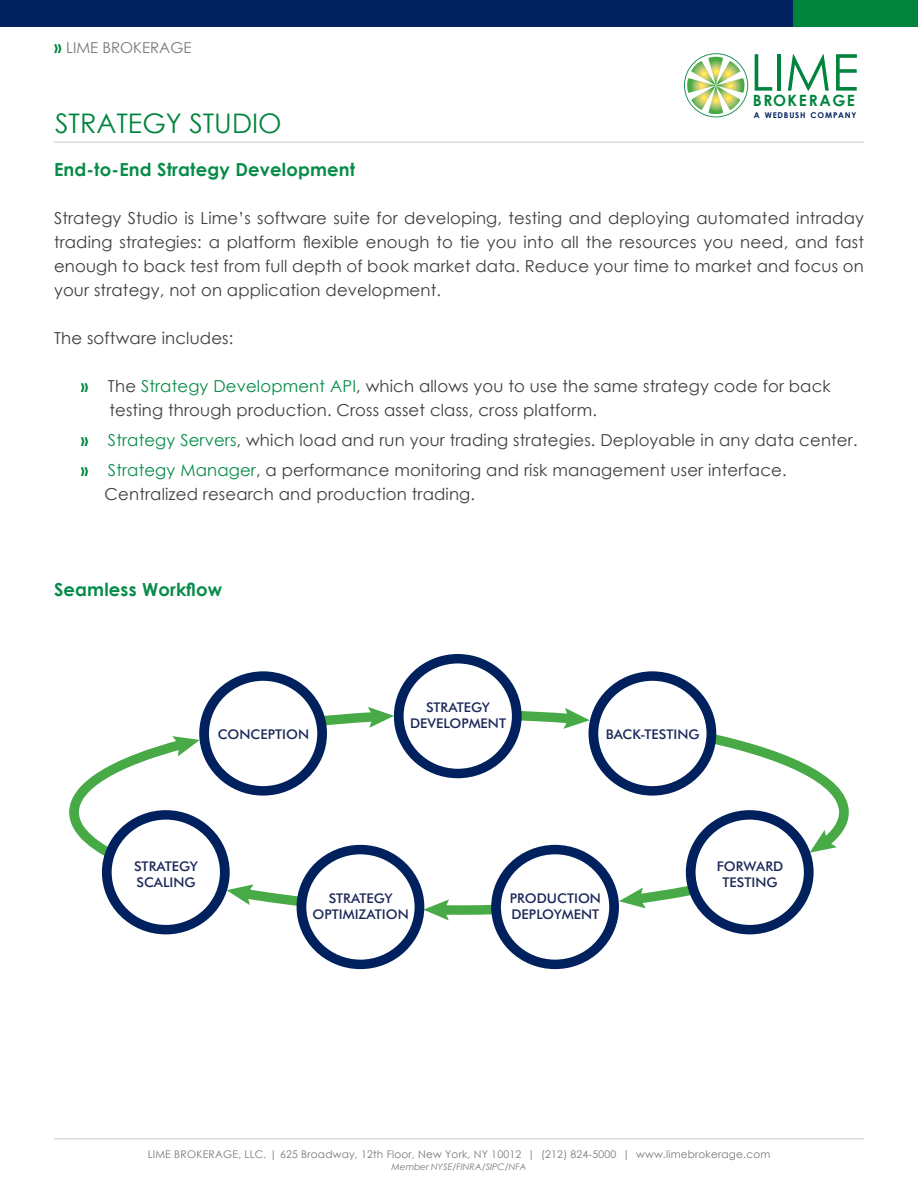
<style>
.page{position:relative;width:918px;height:1188px;background:#fff}
.page>*{position:absolute;margin:0;border:0;box-sizing:border-box;transform-origin:0 0}
.t1{font:50.7px "Century Gothic";color:#00843d}
.t2{font:27px "Century Gothic";color:#00843d}
.t3{font:700 18px "Century Gothic";letter-spacing:.01em;color:#068c48}
.t4{font:16.5px/24px "Century Gothic";letter-spacing:.01em;color:#3e3e3f}
.t5{font:700 15.6px "Century Gothic";letter-spacing:.1em;color:#00843d}
.t6{font:15px "Century Gothic";color:#76787b}
.t7{font:500 13.35px/16px "Futura BT";color:#1d2859;text-align:center}
.t8{font:10.5px "Century Gothic";letter-spacing:.02em;color:#76787b}
.t9{font:italic 9px "Century Gothic";color:#76787b}
.t10{font:700 7.95px "Century Gothic";letter-spacing:.1em;color:#00215d}
.s1{font-weight:700;font-size:16.5px;color:#00843d}
.s2{font-weight:700;color:#00843d}
.s3{color:#068c48}
</style>
<div class="page">
<div style="left:0;top:0;width:918px;height:27px;background:#00215d"></div>
<div style="left:794px;top:0;width:124px;height:27px;background:#00843d"></div>
<svg style="left:684px;top:53px;width:64px;height:64px"></svg>
<hr style="left:54px;top:1138px;width:810px;height:1px;background:#c7c8ca">
<svg style="left:321px;top:707px;width:73px;height:21px"></svg>
<svg style="left:69px;top:736px;width:131px;height:138px"></svg>
<svg style="left:227px;top:882px;width:75px;height:31px"></svg>
<svg style="left:423px;top:898px;width:69px;height:22px"></svg>
<svg style="left:619px;top:871px;width:86px;height:39px"></svg>
<svg style="left:678px;top:723px;width:171px;height:134px"></svg>
<svg style="left:521px;top:708px;width:68px;height:21px"></svg>
<div style="left:199px;top:671px;width:128px;height:125px;border:10px solid #00215d;border-radius:50%"></div>
<div style="left:394px;top:654px;width:128px;height:124px;border:10px solid #00215d;border-radius:50%"></div>
<div style="left:593px;top:676px;width:119px;height:115px;background:#fff;border-radius:50%"></div>
<div style="left:588px;top:671px;width:128px;height:125px;border:10px solid #00215d;border-radius:50%"></div>
<div style="left:107px;top:815px;width:118px;height:115px;background:#fff;border-radius:50%"></div>
<div style="left:102px;top:810px;width:128px;height:125px;border:10px solid #00215d;border-radius:50%"></div>
<div style="left:297px;top:845px;width:127px;height:124px;border:10px solid #00215d;border-radius:50%"></div>
<div style="left:491px;top:845px;width:128px;height:124px;border:10px solid #00215d;border-radius:50%"></div>
<div style="left:691px;top:815px;width:118px;height:115px;background:#fff;border-radius:50%"></div>
<div style="left:686px;top:810px;width:128px;height:125px;border:10px solid #00215d;border-radius:50%"></div>
<hr style="left:54px;top:142px;width:810px;height:1px;background:#c7c8ca">
<p class="t6" style="left:54px;top:37px;width:139px"><span class="s1">»</span> LIME BROKERAGE</p>
<h2 class="t2" style="left:55px;top:104px;width:228px">STRATEGY STUDIO</h2>
<h1 class="t1" style="left:750px;top:37px;width:110px">LIME</h1>
<p class="t5" style="left:753px;top:89px;width:104px">BROKERAGE</p>
<p class="t10" style="left:754px;top:109px;width:104px">A WEDBUSH COMPANY</p>
<p class="t3" style="left:54px;top:155px;width:303px">End-to-End Strategy Development</p>
<p class="t4" style="left:54px;top:205px;width:812px;text-align:justify">Strategy Studio is Lime’s software suite for developing, testing and deploying automated intraday trading strategies: a platform flexible enough to tie you into all the resources you need, and fast enough to back test from full depth of book market data. Reduce your time to market and focus on your strategy, not on application development.</p>
<p class="t4" style="left:54px;top:325px;width:181px">The software includes:</p>
<p class="t4" style="left:109px;top:373px;width:723px;text-indent:-28px"><span class="s2">»</span> The <span class="s3">Strategy Development API</span>, which allows you to use the same strategy code for back testing through production. Cross asset class, cross platform.</p>
<p class="t4" style="left:81px;top:424px;width:778px;line-height:30px"><span class="s2">»</span> <span class="s3">Strategy Servers</span>, which load and run your trading strategies. Deployable in any data center. <span class="s2">»</span> <span class="s3">Strategy Manager</span>, a performance monitoring and risk management user interface.</p>
<p class="t4" style="left:105px;top:481px;width:372px">Centralized research and production trading.</p>
<p class="t3" style="left:54px;top:575px;width:170px">Seamless Workflow</p>
<p class="t7" style="left:218px;top:726px;width:93px">CONCEPTION</p>
<p class="t7" style="left:410px;top:699px;width:97px">STRATEGY<br>DEVELOPMENT</p>
<p class="t7" style="left:606px;top:726px;width:95px">BACK-TESTING</p>
<p class="t7" style="left:134px;top:858px;width:66px;text-align:left">STRATEGY<br>SCALING</p>
<p class="t7" style="left:313px;top:890px;width:98px">STRATEGY<br>OPTIMIZATION</p>
<p class="t7" style="left:510px;top:890px;width:93px;text-align:left">PRODUCTION<br>DEPLOYMENT</p>
<p class="t7" style="left:717px;top:858px;width:68px">FORWARD<br>TESTING</p>
<p class="t8" style="left:148px;top:1146px;width:624px">LIME BROKERAGE, LLC. | 625 Broadway, 12th Floor, New York, NY 10012 | (212) 824-5000 | www.limebrokerage.com</p>
<p class="t9" style="left:392px;top:1160px;width:136px">Member NYSE/FINRA/SIPC/NFA</p>
</div>
